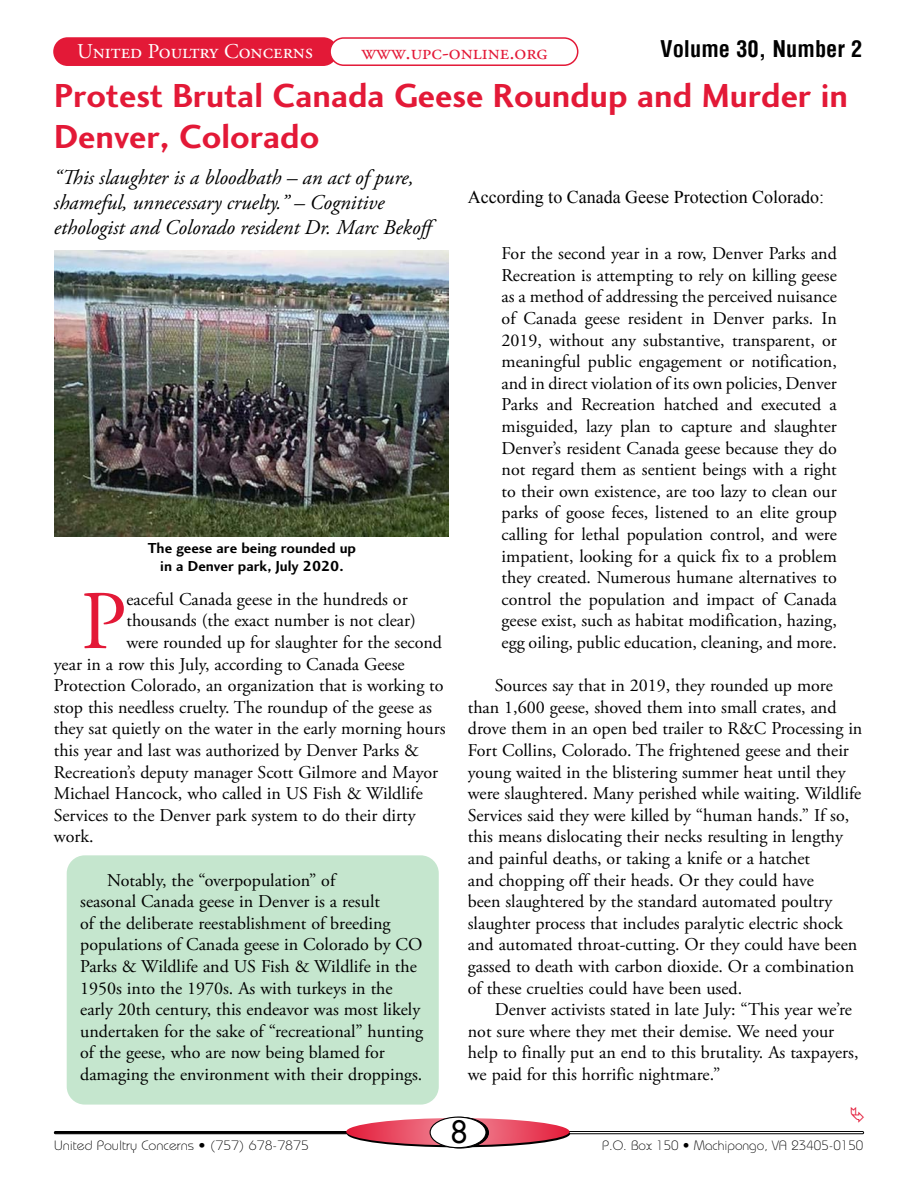
<style>
.page{position:relative;width:918px;height:1188px;background:#fff}
.page>*{position:absolute;margin:0;border:0;box-sizing:border-box;transform-origin:0 0}
.t1{font:83.1px "Adobe Garamond Pro";color:#e31937}
.t2{font:34.5px/41.4px "Charlotte Sans Bold Plain";color:#e31937}
.t3{font:30px "Futura";color:#000}
.t4{font:700 condensed 22.5px "Helvetica";color:#000}
.t5{font:italic 21px/25.2px "Adobe Garamond Pro";color:#000}
.t6{font:21px "Adobe Garamond Pro";color:#fff}
.t7{font:21px "Adobe Garamond Pro";color:#e31937}
.t8{font:18px/21.6px "Adobe Garamond Pro";color:#000}
.t9{font:18px "Times New Roman";color:#000}
.t10{font:15px/18px "Charlotte Sans Bold Plain";color:#000;text-align:center}
.t11{font:300 13.5px "Bauhaus";color:#000;scale:1.05 1}
.t12{font:300 13.5px "Bauhaus";color:#000}
</style>
<div class="page">
<div style="left:54px;top:1131px;width:414px;height:3px;border:1px solid #000"></div>
<div style="left:450px;top:1131px;width:414px;height:3px;border:1px solid #000"></div>
<svg style="left:347px;top:1120px;width:223px;height:27px"></svg>
<svg style="left:346px;top:1118px;width:224px;height:27px;background:#e64e64"></svg>
<div style="left:433px;top:1117px;width:55px;height:31px;background:#000;border-radius:50%"></div>
<div style="left:432px;top:1117px;width:57px;height:32px;border:1px solid #000;border-radius:50%"></div>
<div style="left:430px;top:1117px;width:56px;height:31px;background:#fff;border-radius:50%"></div>
<div style="left:430px;top:1117px;width:57px;height:31px;border:1px solid #000;border-radius:50%"></div>
<div style="left:53px;top:37px;width:285px;height:29px;background:#e31937;border-radius:14px"></div>
<div style="left:330px;top:38px;width:248px;height:27px;background:#fff;border-radius:14px"></div>
<div style="left:329px;top:37px;width:249px;height:29px;border:2px solid #e31937;border-radius:14px"></div>
<div style="left:67px;top:855px;width:372px;height:250px;background:#c5e6ce;border-radius:18px"></div>
<img style="left:54px;top:250px;width:395px;height:287px">
<p class="t6" style="left:77px;top:39px;width:237px">United Poultry Concerns</p>
<p class="t7" style="left:361px;top:40px;width:188px">www.upc-online.org</p>
<p class="t4" style="left:660px;top:34px;width:204px">Volume 30, Number 2</p>
<h2 class="t2" style="left:54px;top:74px;width:796px">Protest Brutal Canada Geese Roundup and Murder in<br>Denver, Colorado</h2>
<p class="t5" style="left:54px;top:165px;width:387px">“This slaughter is a bloodbath – an act of pure, shameful, unnecessary cruelty.” – Cognitive ethologist and Colorado resident Dr. Marc Bekoff</p>
<p class="t9" style="left:468px;top:184px;width:358px">According to Canada Geese Protection Colorado:</p>
<p class="t8" style="left:502px;top:243px;width:337px;text-align:justify">For the second year in a row, Denver Parks and Recreation is attempting to rely on killing geese as a method of addressing the perceived nuisance of Canada geese resident in Denver parks. In 2019, without any substantive, transparent, or meaningful public engagement or notification, and in direct violation of its own policies, Denver Parks and Recreation hatched and executed a misguided, lazy plan to capture and slaughter Denver’s resident Canada geese because they do not regard them as sentient beings with a right to their own existence, are too lazy to clean our parks of goose feces, listened to an elite group calling for lethal population control, and were impatient, looking for a quick fix to a problem they created. Numerous humane alternatives to control the population and impact of Canada geese exist, such as habitat modification, hazing, egg oiling, public education, cleaning, and more.</p>
<p class="t8" style="left:468px;top:675px;width:396px;text-indent:27px">Sources say that in 2019, they rounded up more than 1,600 geese, shoved them into small crates, and drove them in an open bed trailer to R&amp;C Processing in Fort Collins, Colorado. The frightened geese and their young waited in the blistering summer heat until they were slaughtered. Many perished while waiting. Wildlife Services said they were killed by “human hands.” If so, this means dislocating their necks resulting in lengthy and painful deaths, or taking a knife or a hatchet<br>and chopping off their heads. Or they could have<br>been slaughtered by the standard automated poultry slaughter process that includes paralytic electric shock and automated throat-cutting. Or they could have been gassed to death with carbon dioxide. Or a combination of these cruelties could have been used.</p>
<p class="t8" style="left:468px;top:999px;width:392px;text-indent:27px">Denver activists stated in late July: “This year we’re not sure where they met their demise. We need your help to finally put an end to this brutality. As taxpayers, we paid for this horrific nightmare.”</p>
<p class="t10" style="left:148px;top:539px;width:210px">The geese are being rounded up in a Denver park, July 2020.</p>
<h1 class="t1" style="left:81px;top:572px;width:47px">P</h1>
<p class="t8" style="left:127px;top:589px;width:283px">eaceful Canada geese in the hundreds or</p>
<p class="t8" style="left:127px;top:611px;width:291px">thousands (the exact number is not clear)</p>
<p class="t8" style="left:127px;top:632px;width:317px">were rounded up for slaughter for the second</p>
<p class="t8" style="left:54px;top:654px;width:352px">year in a row this July, according to Canada Geese</p>
<p class="t8" style="left:54px;top:675px;width:391px">Protection Colorado, an organization that is working to</p>
<p class="t8" style="left:54px;top:697px;width:380px">stop this needless cruelty. The roundup of the geese as</p>
<p class="t8" style="left:54px;top:719px;width:393px">they sat quietly on the water in the early morning hours</p>
<p class="t8" style="left:54px;top:740px;width:366px">this year and last was authorized by Denver Parks &amp;</p>
<p class="t8" style="left:54px;top:762px;width:386px">Recreation’s deputy manager Scott Gilmore and Mayor</p>
<p class="t8" style="left:54px;top:783px;width:371px">Michael Hancock, who called in US Fish &amp; Wildlife</p>
<p class="t8" style="left:54px;top:805px;width:363px">Services to the Denver park system to do their dirty</p>
<p class="t8" style="left:54px;top:827px;width:41px">work.</p>
<p class="t8" style="left:80px;top:870px;width:345px;text-indent:27px">Notably, the “overpopulation” of<br>seasonal Canada geese in Denver is a result<br>of the deliberate reestablishment of breeding populations of Canada geese in Colorado by CO Parks &amp; Wildlife and US Fish &amp; Wildlife in the 1950s into the 1970s. As with turkeys in the early 20th century, this endeavor was most likely undertaken for the sake of “recreational” hunting of the geese, who are now being blamed for damaging the environment with their droppings.</p>
<p class="t11" style="left:54px;top:1137px;width:244px">United Poultry Concerns • (757) 678-7875</p>
<h3 class="t3" style="left:450px;top:1112px;width:19px">8</h3>
<p class="t12" style="left:602px;top:1137px;width:263px">P.O. Box 150 • Machipongo, VA 23405-0150</p>
</div>
